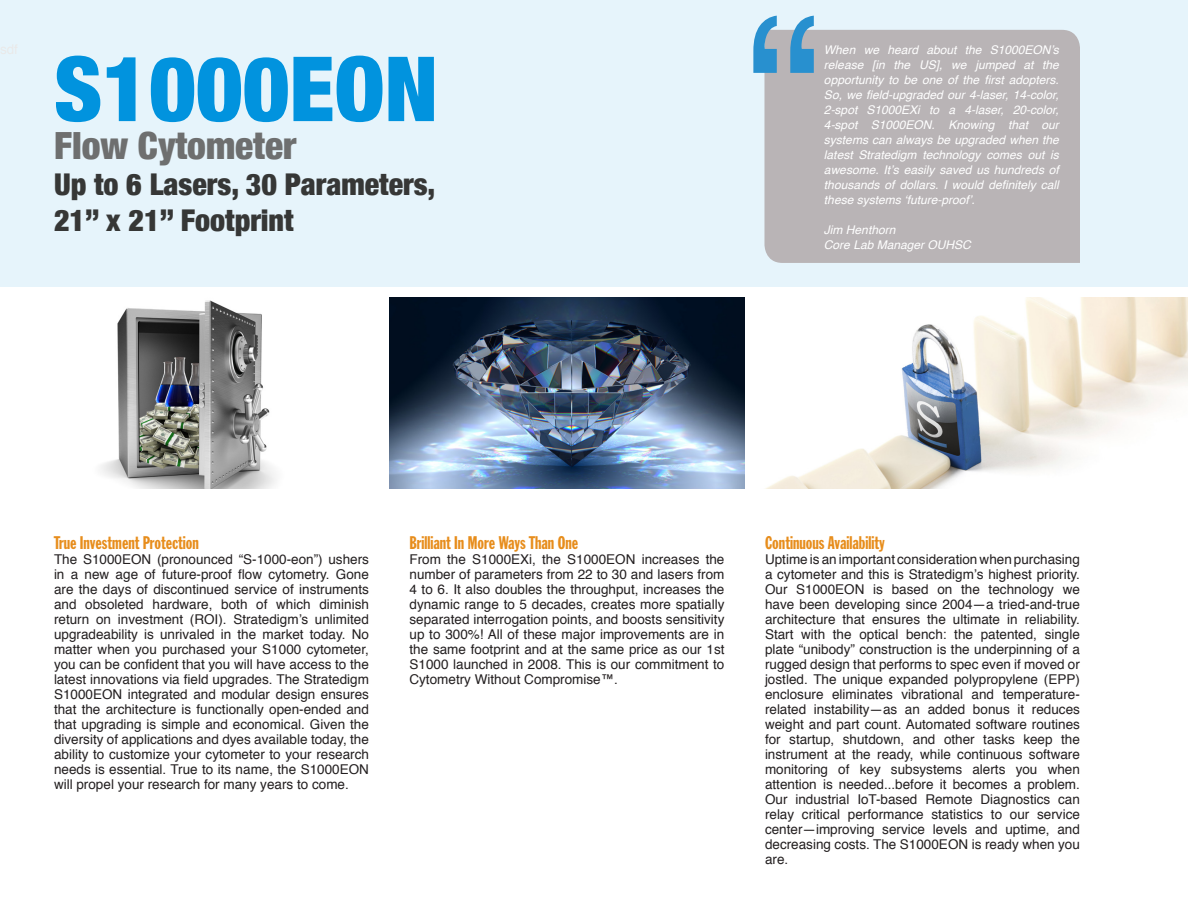
<style>
.page{position:relative;width:1188px;height:918px;background:#fff}
.page>*{position:absolute;margin:0;border:0;box-sizing:border-box;transform-origin:0 0}
.t1{font:900 condensed 90px "Helvetica Neue";color:#0193de}
.t2{font:900 condensed 37.5px "Helvetica Neue";color:#6e6f6f}
.t3{font:900 condensed 30px "Helvetica Neue";color:#363736}
._2_Orange_Headers{font:18px "Franklin Gothic Std Extra Cond";color:#e78d1c}
.Body_New_Main{font:13.5px/15px "Helvetica";color:#231f20;text-align:justify}
.Quotation{font:italic 12px/15px "Helvetica";color:#fff;text-align:justify}
</style>
<div class="page">
<div style="left:0;top:0;width:1188px;height:286px;background:#e6f4fb"></div>
<img style="left:101px;top:300px;width:175px;height:189px">
<img style="left:765px;top:297px;width:423px;height:192px">
<img style="left:389px;top:297px;width:356px;height:192px">
<div style="left:764px;top:30px;width:316px;height:233px;background:#b9b4b6"></div>
<svg style="left:753px;top:16px;width:61px;height:57px;background:#71aace"></svg>
<p class="t1" style="left:54px;top:15px;width:385px">S1000EON</p>
<p class="t2" style="left:54px;top:114px;width:244px">Flow Cytometer</p>
<p class="t3" style="left:54px;top:159px;width:383px">Up to 6 Lasers, 30 Parameters,</p>
<p class="t3" style="left:54px;top:195px;width:241px">21” x 21” Footprint</p>
<p class="Quotation" style="left:824px;top:42px;width:236px">When we heard about the S1000EON’s release [in the US], we jumped at the opportunity to be one of the first adopters.<br>So, we field-upgraded our 4-laser, 14-color, 2-spot S1000EXi to a 4-laser, 20-color, 4-spot S1000EON. Knowing that our systems can always be upgraded when the latest Stratedigm technology comes out is awesome. It’s easily saved us hundreds of thousands of dollars. I would definitely call these systems ‘future-proof’.</p>
<p class="Quotation" style="left:824px;top:222px;width:73px">Jim Henthorn</p>
<p class="Quotation" style="left:824px;top:237px;width:148px">Core Lab Manager OUHSC</p>
<p class="_2_Orange_Headers" style="left:54px;top:533px;width:146px">True Investment Protection</p>
<p class="Body_New_Main" style="left:54px;top:552px;width:317px">The S1000EON (pronounced “S-1000-eon”) ushers in a new age of future-proof flow cytometry. Gone are the days of discontinued service of instruments and obsoleted hardware, both of which diminish return on investment (ROI). Stratedigm’s unlimited upgradeability is unrivaled in the market today. No matter when you purchased your S1000 cytometer, you can be confident that you will have access to the latest innovations via field upgrades. The Stratedigm S1000EON integrated and modular design ensures that the architecture is functionally open-ended and that upgrading is simple and economical. Given the diversity of applications and dyes available today, the ability to customize your cytometer to your research needs is essential. True to its name, the S1000EON will propel your research for many years to come.</p>
<p class="_2_Orange_Headers" style="left:410px;top:533px;width:170px">Brilliant In More Ways Than One</p>
<p class="Body_New_Main" style="left:410px;top:552px;width:317px">From the S1000EXi, the S1000EON increases the number of parameters from 22 to 30 and lasers from 4 to 6. It also doubles the throughput, increases the dynamic range to 5 decades, creates more spatially separated interrogation points, and boosts sensitivity up to 300%! All of these major improvements are in the same footprint and at the same price as our 1st S1000 launched in 2008. This is our commitment to Cytometry Without Compromise™.</p>
<p class="_2_Orange_Headers" style="left:765px;top:533px;width:121px">Continuous Availability</p>
<p class="Body_New_Main" style="left:765px;top:552px;width:317px">Uptime is an important consideration when purchasing a cytometer and this is Stratedigm’s highest priority.<br>Our S1000EON is based on the technology we have been developing since 2004—a tried-and-true architecture that ensures the ultimate in reliability.<br>Start with the optical bench: the patented, single plate “unibody” construction is the underpinning of a rugged design that performs to spec even if moved or jostled. The unique expanded polypropylene (EPP) enclosure eliminates vibrational and temperature&shy;related instability—as an added bonus it reduces weight and part count. Automated software routines for startup, shutdown, and other tasks keep the instrument at the ready, while continuous software monitoring of key subsystems alerts you when attention is needed...before it becomes a problem.<br>Our industrial IoT-based Remote Diagnostics can relay critical performance statistics to our service center—improving service levels and uptime, and decreasing costs. The S1000EON is ready when you are.</p>
</div>
